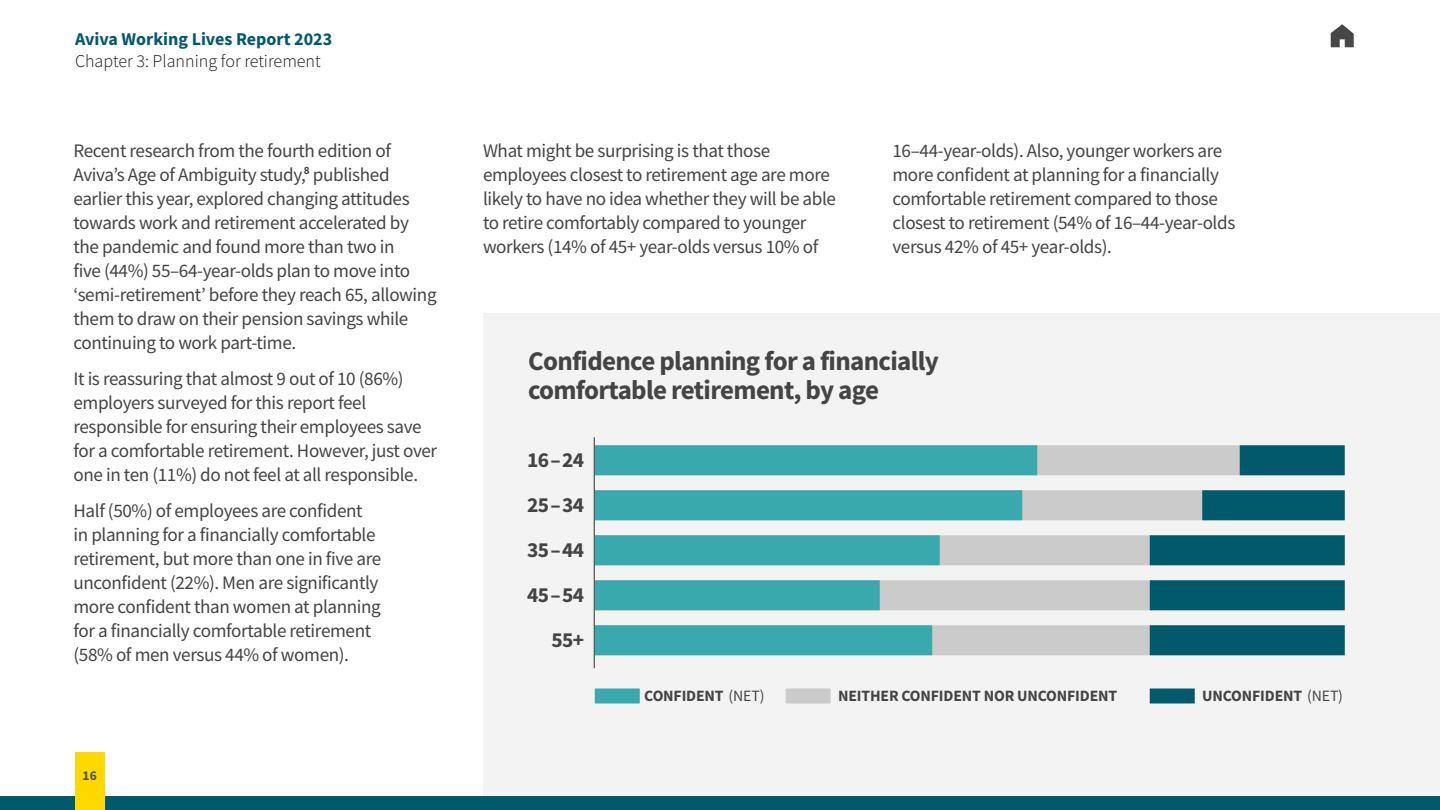
<style>
.page{position:relative;width:1440px;height:810px;background:#fff}
.page>*{position:absolute;margin:0;border:0;box-sizing:border-box;transform-origin:0 0}
.t1{font:700 27px/29.2px "Source Sans Pro";letter-spacing:-.025em;color:#444}
.t2{font:700 21.45px/45px "Source Sans Pro";letter-spacing:-.03em;color:#444;text-align:right}
.t3{font:19.12px/24px "Source Sans Pro";letter-spacing:-.02em;color:#444}
.t4{font:300 18px "Source Sans Pro";color:#191919}
.t5{font:700 18px "Source Sans Pro";color:#005a6c}
.t6{font:700 15.75px "Source Sans Pro";letter-spacing:-.01em;color:#444}
.t7{font:700 13.5px "Source Sans Pro";color:#535353}
.s1{font-weight:400}
</style>
<div class="page">
<div style="left:483px;top:314px;width:957px;height:496px;background:#f3f3f3"></div>
<div style="left:786px;top:688px;width:45px;height:16px;background:#cbcbcb"></div>
<div style="left:595px;top:688px;width:45px;height:16px;background:#39a9ad"></div>
<div style="left:1150px;top:688px;width:45px;height:16px;background:#005a6c"></div>
<div style="left:594px;top:445px;width:750px;height:30px;background:#cbcbcb"></div>
<div style="left:595px;top:490px;width:750px;height:30px;background:#cbcbcb"></div>
<div style="left:595px;top:535px;width:750px;height:30px;background:#cbcbcb"></div>
<div style="left:595px;top:580px;width:750px;height:30px;background:#cbcbcb"></div>
<div style="left:595px;top:625px;width:750px;height:30px;background:#cbcbcb"></div>
<div style="left:595px;top:580px;width:285px;height:30px;background:#39a9ad"></div>
<div style="left:1150px;top:580px;width:195px;height:30px;background:#005a6c"></div>
<div style="left:595px;top:625px;width:337px;height:30px;background:#39a9ad"></div>
<div style="left:1150px;top:625px;width:195px;height:30px;background:#005a6c"></div>
<div style="left:595px;top:535px;width:345px;height:30px;background:#39a9ad"></div>
<div style="left:1150px;top:535px;width:195px;height:30px;background:#005a6c"></div>
<div style="left:595px;top:490px;width:427px;height:30px;background:#39a9ad"></div>
<div style="left:1202px;top:490px;width:143px;height:30px;background:#005a6c"></div>
<div style="left:595px;top:445px;width:442px;height:30px;background:#39a9ad"></div>
<div style="left:1240px;top:445px;width:105px;height:30px;background:#005a6c"></div>
<hr style="left:594px;top:437px;width:1px;height:231px;background:#444">
<svg style="left:1331px;top:24px;width:23px;height:23px"></svg>
<div style="left:0;top:796px;width:1440px;height:14px;background:#005a6c"></div>
<div style="left:75px;top:753px;width:29px;height:57px;background:#ffd900"></div>
<p class="t5" style="left:75px;top:27px;width:259px">Aviva Working Lives Report 2023</p>
<p class="t4" style="left:75px;top:50px;width:247px">Chapter 3: Planning for retirement</p>
<p class="t3" style="left:74px;top:138px;width:365px">Recent research from the fourth edition of Aviva’s Age of Ambiguity study,<sup>8</sup> published earlier this year, explored changing attitudes towards work and retirement accelerated by the pandemic and found more than two in<br>five (44%) 55–64-year-olds plan to move into ‘semi-retirement’ before they reach 65, allowing them to draw on their pension savings while continuing to work part-time.</p>
<p class="t3" style="left:74px;top:366px;width:365px">It is reassuring that almost 9 out of 10 (86%) employers surveyed for this report feel responsible for ensuring their employees save for a comfortable retirement. However, just over one in ten (11%) do not feel at all responsible.</p>
<p class="t3" style="left:74px;top:498px;width:309px">Half (50%) of employees are confident in planning for a financially comfortable retirement, but more than one in five are unconfident (22%). Men are significantly more confident than women at planning for a financially comfortable retirement (58% of men versus 44% of women).</p>
<p class="t7" style="left:83px;top:766px;width:16px">16</p>
<p class="t3" style="left:483px;top:138px;width:355px">What might be surprising is that those employees closest to retirement age are more likely to have no idea whether they will be able to retire comfortably compared to younger workers (14% of 45+ year-olds versus 10% of</p>
<p class="t3" style="left:893px;top:138px;width:344px">16–44-year-olds). Also, younger workers are more confident at planning for a financially comfortable retirement compared to those closest to retirement (54% of 16–44-year-olds versus 42% of 45+ year-olds).</p>
<h1 class="t1" style="left:528px;top:346px;width:412px">Confidence planning for a financially comfortable retirement, by age</h1>
<p class="t2" style="left:527px;top:437px;width:59px">16–24<br>25–34<br>35–44<br>45–54<br>55+</p>
<p class="t6" style="left:644px;top:685px;width:122px">CONFIDENT <span class="s1">(NET)</span></p>
<p class="t6" style="left:838px;top:685px;width:281px">NEITHER CONFIDENT NOR UNCONFIDENT</p>
<p class="t6" style="left:1202px;top:685px;width:142px">UNCONFIDENT <span class="s1">(NET)</span></p>
</div>
